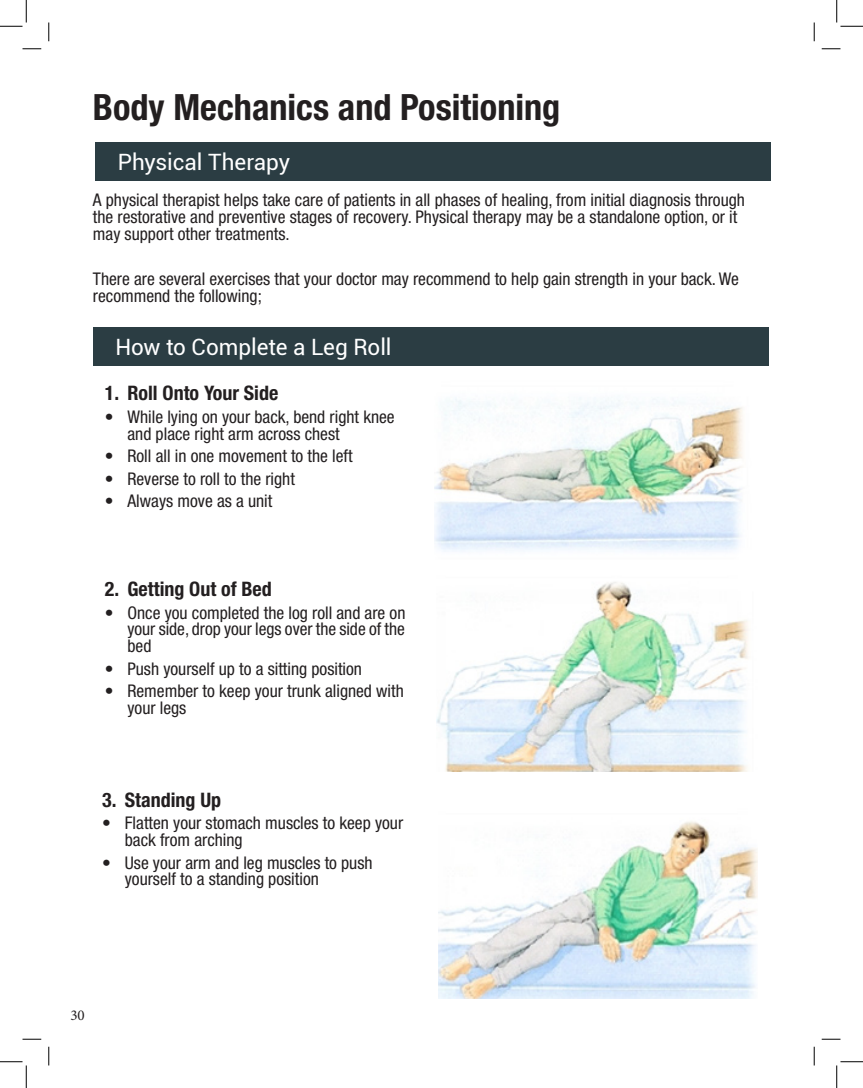
<style>
.page{position:relative;width:863px;height:1088px;background:#fff}
.page>*{position:absolute;margin:0;border:0;box-sizing:border-box;transform-origin:0 0}
.Text{font:700 condensed 36.25px "Helvetica Neue LT Std";color:#231f20}
.Call_out{font:22.5px "Roboto";letter-spacing:-.005em;color:#fff}
.Text-2{font:700 condensed 20px "Helvetica Neue LT Std";color:#231f20}
.Text-3{font:condensed 17.5px/16.9px "Helvetica Neue LT Std";color:#231f20}
.t1{font:15px "Minion Pro";color:#231f20}
</style>
<div class="page">
<div style="left:96px;top:142px;width:675px;height:38px;background:#2b3d43"></div>
<div style="left:93px;top:327px;width:675px;height:38px;background:#2b3d43"></div>
<img style="left:434px;top:397px;width:309px;height:155px">
<img style="left:436px;top:582px;width:312px;height:189px">
<img style="left:438px;top:821px;width:319px;height:177px">
<svg style="left:22px;top:48px;width:19px;height:2px"></svg>
<svg style="left:821px;top:48px;width:19px;height:2px"></svg>
<svg style="left:22px;top:1038px;width:19px;height:2px"></svg>
<svg style="left:821px;top:1038px;width:19px;height:2px"></svg>
<svg style="left:48px;top:22px;width:2px;height:19px"></svg>
<svg style="left:48px;top:1046px;width:2px;height:19px"></svg>
<svg style="left:813px;top:22px;width:2px;height:19px"></svg>
<svg style="left:813px;top:1046px;width:2px;height:19px"></svg>
<svg style="left:0;top:0;width:27px;height:27px"></svg>
<svg style="left:0;top:1061px;width:27px;height:27px"></svg>
<svg style="left:836px;top:0;width:26px;height:27px"></svg>
<svg style="left:836px;top:1061px;width:26px;height:27px"></svg>
<p class="Text" style="left:93px;top:85px;width:469px">Body Mechanics and Positioning</p>
<p class="Call_out" style="left:118px;top:146px;width:173px">Physical Therapy</p>
<p class="Text-3" style="left:93px;top:191px;width:653px">A physical therapist helps take care of patients in all phases of healing, from initial diagnosis through the restorative and preventive stages of recovery. Physical therapy may be a standalone option, or it may support other treatments.</p>
<p class="Text-3" style="left:93px;top:270px;width:647px">There are several exercises that your doctor may recommend to help gain strength in your back. We recommend the following;</p>
<p class="Call_out" style="left:115px;top:331px;width:278px">How to Complete a Leg Roll</p>
<p class="Text-2" style="left:105px;top:381px;width:175px">1. Roll Onto Your Side</p>
<p class="Text-3" style="left:127px;top:408px;width:269px;text-indent:-23px">• While lying on your back, bend right knee and place right arm across chest</p>
<p class="Text-3" style="left:105px;top:447px;width:249px">• Roll all in one movement to the left</p>
<p class="Text-3" style="left:105px;top:470px;width:191px">• Reverse to roll to the right</p>
<p class="Text-3" style="left:105px;top:492px;width:169px">• Always move as a unit</p>
<p class="Text-2" style="left:105px;top:577px;width:168px">2. Getting Out of Bed</p>
<p class="Text-3" style="left:127px;top:604px;width:279px;text-align:justify;text-indent:-23px">• Once you completed the log roll and are on your side, drop your legs over the side of the bed</p>
<p class="Text-3" style="left:105px;top:660px;width:258px">• Push yourself up to a sitting position</p>
<p class="Text-3" style="left:127px;top:682px;width:278px;text-indent:-23px">• Remember to keep your trunk aligned with your legs</p>
<p class="Text-2" style="left:102px;top:787px;width:120px">3. Standing Up</p>
<p class="Text-3" style="left:125px;top:814px;width:280px;text-indent:-23px">• Flatten your stomach muscles to keep your back from arching</p>
<p class="Text-3" style="left:125px;top:853px;width:249px;text-indent:-23px">• Use your arm and leg muscles to push yourself to a standing position</p>
<p class="t1" style="left:70px;top:1004px;width:16px">30</p>
</div>
